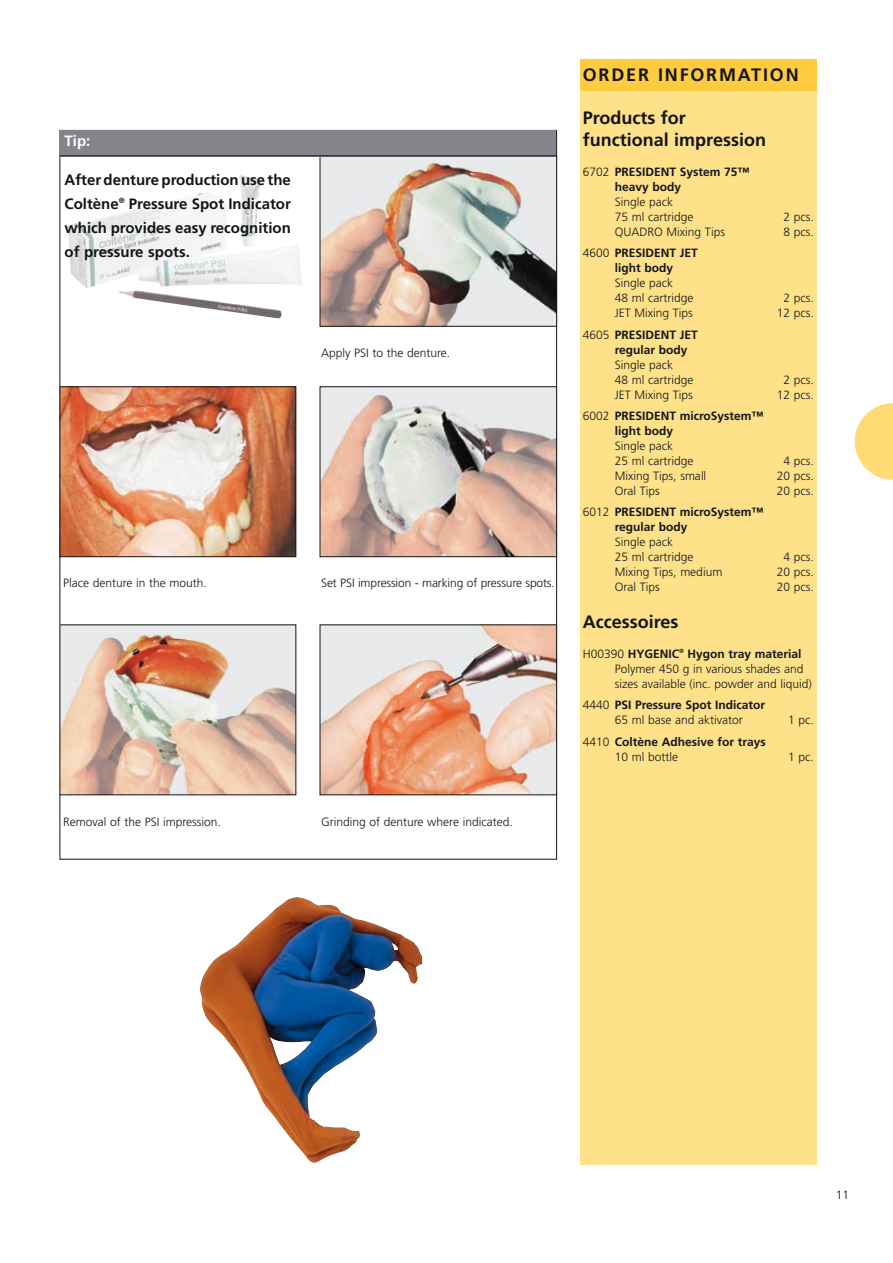
<style>
.page{position:relative;width:893px;height:1263px;background:#fff}
.page>*{position:absolute;margin:0;border:0;box-sizing:border-box;transform-origin:0 0}
.t1{font:700 18px/21.6px "Frutiger";color:#141518}
.t2{font:700 18px "Frutiger";letter-spacing:.1em;color:#141518}
.t3{font:700 15px/24px "Frutiger";color:#141518;text-align:justify}
.t4{font:700 15px "Frutiger";color:#fff}
.t5{font:300 12px/15px "Frutiger";color:#141518}
.t6{font:700 12px/15px "Frutiger";color:#141518}
.s1{font-weight:300}
.s2{font-weight:700}
</style>
<div class="page">
<svg style="left:855px;top:403px;width:38px;height:77px"></svg>
<img style="left:322px;top:157px;width:233px;height:168px">
<div style="left:320px;top:155px;width:237px;height:172px;border:1px solid #141518"></div>
<img style="left:68px;top:175px;width:234px;height:143px">
<div style="left:580px;top:60px;width:236px;height:1105px;background:#ffe189"></div>
<div style="left:580px;top:60px;width:236px;height:31px;background:#ffcc3f"></div>
<img style="left:62px;top:388px;width:232px;height:167px">
<div style="left:60px;top:386px;width:236px;height:171px;border:1px solid #141518"></div>
<img style="left:322px;top:388px;width:233px;height:167px">
<div style="left:320px;top:386px;width:237px;height:171px;border:1px solid #141518"></div>
<img style="left:62px;top:626px;width:232px;height:167px">
<img style="left:322px;top:626px;width:233px;height:167px">
<img style="left:200px;top:897px;width:223px;height:266px">
<div style="left:60px;top:130px;width:496px;height:26px;background:#858589"></div>
<hr style="left:60px;top:155px;width:496px;height:1px;background:#141518">
<p class="t4" style="left:65px;top:132px;width:27px">Tip:</p>
<p class="t3" style="left:65px;top:168px;width:228px">After denture production use the Coltène<sup>®</sup> Pressure Spot Indicator which provides easy recognition of pressure spots.</p>
<p class="t5" style="left:321px;top:346px;width:131px">Apply PSI to the denture.</p>
<p class="t5" style="left:63px;top:575px;width:145px">Place denture in the mouth.</p>
<p class="t5" style="left:321px;top:575px;width:235px">Set PSI impression - marking of pressure spots.</p>
<p class="t5" style="left:63px;top:815px;width:159px">Removal of the PSI impression.</p>
<p class="t5" style="left:321px;top:815px;width:193px">Grinding of denture where indicated.</p>
<h1 class="t2" style="left:583px;top:64px;width:217px">ORDER INFORMATION</h1>
<h1 class="t1" style="left:583px;top:107px;width:185px">Products for functional impression</h1>
<p class="t6" style="left:615px;top:164px;width:136px;text-indent:-32px"><span class="s1">6702</span> PRESIDENT System 75™ heavy body</p>
<p class="t5" style="left:615px;top:194px;width:80px">Single pack<br>75 ml cartridge</p>
<p class="t5" style="left:783px;top:209px;width:32px">2 pcs.</p>
<p class="t5" style="left:615px;top:224px;width:112px">QUADRO Mixing Tips</p>
<p class="t5" style="left:783px;top:224px;width:32px">8 pcs.</p>
<p class="t6" style="left:583px;top:246px;width:116px;text-align:center"><span class="s1">4600</span> PRESIDENT JET light body</p>
<p class="t5" style="left:615px;top:276px;width:80px">Single pack<br>48 ml cartridge</p>
<p class="t5" style="left:783px;top:291px;width:32px">2 pcs.</p>
<p class="t5" style="left:615px;top:306px;width:80px">JET Mixing Tips</p>
<p class="t5" style="left:777px;top:306px;width:39px">12 pcs.</p>
<p class="t6" style="left:615px;top:327px;width:85px;text-indent:-32px"><span class="s1">4605</span> PRESIDENT JET regular body</p>
<p class="t5" style="left:615px;top:357px;width:80px">Single pack<br>48 ml cartridge</p>
<p class="t5" style="left:783px;top:372px;width:32px">2 pcs.</p>
<p class="t5" style="left:615px;top:387px;width:80px">JET Mixing Tips</p>
<p class="t5" style="left:777px;top:387px;width:39px">12 pcs.</p>
<p class="t6" style="left:615px;top:408px;width:150px;text-indent:-32px"><span class="s1">6002</span> PRESIDENT microSystem™ light body</p>
<p class="t5" style="left:615px;top:439px;width:80px">Single pack<br>25 ml cartridge</p>
<p class="t5" style="left:783px;top:454px;width:32px">4 pcs.</p>
<p class="t5" style="left:615px;top:469px;width:93px">Mixing Tips, small</p>
<p class="t5" style="left:777px;top:469px;width:39px">20 pcs.</p>
<p class="t5" style="left:615px;top:484px;width:47px">Oral Tips</p>
<p class="t5" style="left:777px;top:484px;width:39px">20 pcs.</p>
<p class="t6" style="left:615px;top:505px;width:150px;text-indent:-32px"><span class="s1">6012</span> PRESIDENT microSystem™ regular body</p>
<p class="t5" style="left:615px;top:535px;width:80px">Single pack<br>25 ml cartridge</p>
<p class="t5" style="left:783px;top:550px;width:32px">4 pcs.</p>
<p class="t5" style="left:615px;top:565px;width:109px">Mixing Tips, medium</p>
<p class="t5" style="left:777px;top:565px;width:39px">20 pcs.</p>
<p class="t5" style="left:615px;top:580px;width:47px">Oral Tips</p>
<p class="t5" style="left:777px;top:580px;width:39px">20 pcs.</p>
<h1 class="t1" style="left:583px;top:611px;width:97px">Accessoires</h1>
<p class="t5" style="left:615px;top:646px;width:199px;text-indent:-32px">H00390 <span class="s2">HYGENIC</span><sup>®</sup> <span class="s2">Hygon tray material<br></span>Polymer 450 g in various shades and sizes available (inc. powder and liquid)</p>
<p class="t5" style="left:615px;top:698px;width:152px;text-indent:-32px">4440 <span class="s2">PSI Pressure Spot Indicator<br></span>65 ml base and aktivator</p>
<p class="t5" style="left:788px;top:713px;width:27px">1 pc.</p>
<p class="t6" style="left:615px;top:734px;width:153px;text-indent:-32px"><span class="s1">4410</span> Coltène Adhesive for trays<br><span class="s1">10 ml bottle</span></p>
<p class="t5" style="left:788px;top:749px;width:27px">1 pc.</p>
<p class="t5" style="left:836px;top:1188px;width:15px">11</p>
</div>
